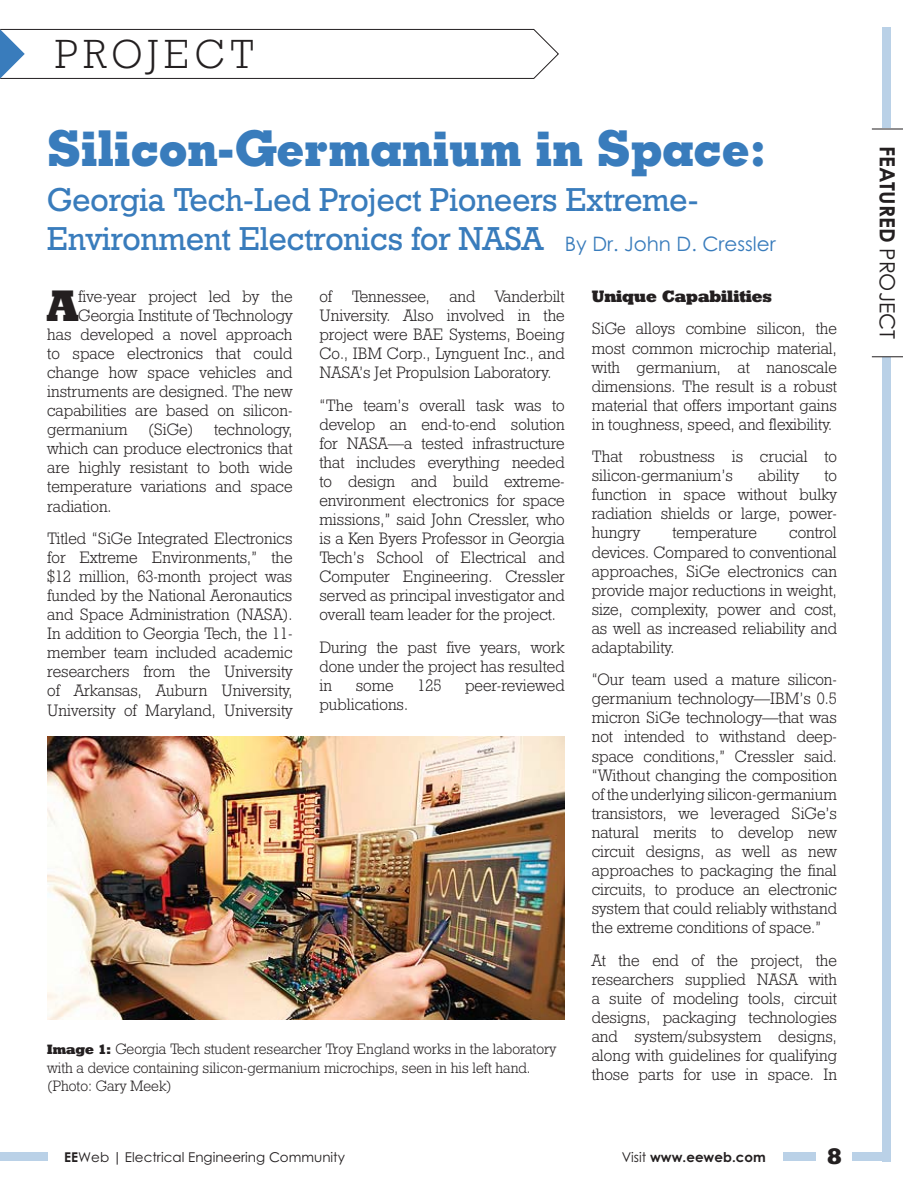
<style>
.page{position:relative;width:918px;height:1188px;background:#fff}
.page>*{position:absolute;margin:0;border:0;box-sizing:border-box;transform-origin:0 0}
.t1{font:700 49.5px "Geometric Slab 703 BT Xtra";color:#397cbc}
.t2{font:43.95px "Geometric Slab 712 BT Extra Bold A";color:#231f20}
.t3{font:40.5px "Geometric Slab 712 BT Light A";letter-spacing:.12em;color:#231f20}
.t4{font:33px/39.6px "Geometric Slab 712 BT Medium A";color:#397cbc}
.t5{font:22.5px "Geometric Slab 712 BT Extra Bold A";color:#231f20}
.t6{font:700 21px "Century Gothic";color:#231f20}
.t7{font:19.95px "Century Gothic";color:#397cbc}
.t8{font:16.5px/19px "Geometric Slab 712 BT Light A";color:#231f20;text-align:justify}
.t9{font:16.5px "Geometric Slab 712 BT Extra Bold A";color:#231f20}
.t10{font:15px/18.8px "Geometric Slab 712 BT Light A";color:#231f20}
.t11{font:13.5px "Century Gothic";color:#231f20}
.t12{font:700 13.5px "Century Gothic";color:#231f20}
.s1{font-family:"Geometric Slab 712 BT Extra Bold A";font-size:13.5px}
.s2{font-weight:700}
.s3{font-weight:400}
</style>
<div class="page">
<svg style="left:0;top:29px;width:559px;height:50px"></svg>
<div style="left:883px;top:27px;width:8px;height:1134px;background:#bad1e7"></div>
<div style="left:783px;top:1153px;width:108px;height:8px;background:#bad1e7"></div>
<div style="left:0;top:1153px;width:47px;height:8px;background:#bad1e7"></div>
<div style="left:816px;top:1143px;width:36px;height:29px;background:#fff"></div>
<div style="left:871px;top:128px;width:30px;height:228px;background:#fff"></div>
<hr style="left:872px;top:129px;width:31px;height:1px;background:#231f20">
<hr style="left:872px;top:356px;width:31px;height:1px;background:#231f20">
<img style="left:47px;top:737px;width:518px;height:283px">
<h3 class="t3" style="left:54px;top:40px;width:202px">PROJECT</h3>
<h1 class="t1" style="left:47px;top:131px;width:721px">Silicon-Germanium in Space:</h1>
<h3 class="t4" style="left:47px;top:182px;width:653px">Georgia Tech-Led Project Pioneers Extreme-<br>Environment Electronics for NASA</h3>
<h2 class="t2" style="left:47px;top:291px;width:33px">A</h2>
<p class="t8" style="left:78px;top:288px;width:216px">five-year project led by the</p>
<p class="t7" style="left:565px;top:232px;width:213px">By Dr. John D. Cressler</p>
<p class="t8" style="left:320px;top:288px;width:247px">of Tennessee, and Vanderbilt University. Also involved in the project were BAE Systems, Boeing Co., IBM Corp., Lynguent Inc., and NASA’s Jet Propulsion Laboratory.</p>
<p class="t8" style="left:320px;top:397px;width:247px">“The team’s overall task was to develop an end-to-end solution for NASA—a tested infrastructure that includes everything needed to design and build extreme&shy;environment electronics for space missions,” said John Cressler, who is a Ken Byers Professor in Georgia Tech’s School of Electrical and Computer Engineering. Cressler served as principal investigator and overall team leader for the project.</p>
<p class="t8" style="left:320px;top:639px;width:247px">During the past five years, work done under the project has resulted in</p>
<p class="t9" style="left:592px;top:291px;width:182px">Unique Capabilities</p>
<p class="t8" style="left:592px;top:321px;width:247px">SiGe alloys combine silicon, the most common microchip material, with germanium, at nanoscale dimensions. The result is a robust material that offers important gains in toughness, speed, and flexibility.</p>
<p class="t8" style="left:592px;top:448px;width:247px">That robustness is crucial to silicon-germanium’s</p>
<p class="t8" style="left:78px;top:307px;width:216px">Georgia Institute of Technology</p>
<p class="t8" style="left:47px;top:326px;width:247px">has developed a novel approach</p>
<p class="t8" style="left:47px;top:345px;width:247px">to space electronics that could</p>
<p class="t8" style="left:47px;top:364px;width:247px">change how space vehicles and</p>
<p class="t8" style="left:47px;top:383px;width:247px">instruments are designed. The new</p>
<p class="t8" style="left:47px;top:402px;width:247px">capabilities are based on silicon-</p>
<p class="t8" style="left:47px;top:422px;width:82px">germanium</p>
<p class="t8" style="left:148px;top:422px;width:47px">(SiGe)</p>
<p class="t8" style="left:47px;top:422px;width:247px;text-indent:167px">technology, which can produce electronics that are highly resistant to both wide temperature variations and space radiation.</p>
<p class="t8" style="left:47px;top:530px;width:247px">Titled “SiGe Integrated Electronics for Extreme Environments,” the $12 million, 63-month project was funded by the National Aeronautics and Space Administration (NASA).<br>In addition to Georgia Tech, the 11- member team included academic researchers from the University of Arkansas, Auburn University, University of Maryland, University</p>
<p class="t8" style="left:758px;top:468px;width:42px">ability</p>
<p class="t8" style="left:592px;top:468px;width:247px;text-indent:233px">to function in space without bulky radiation shields or large, power&shy;hungry</p>
<p class="t8" style="left:592px;top:525px;width:247px;text-indent:198px">control devices. Compared to conventional approaches, SiGe electronics can provide major reductions in weight, size, complexity, power and cost, as well as increased reliability and adaptability.</p>
<p class="t8" style="left:592px;top:672px;width:247px">“Our team used a mature silicon&shy;germanium technology—IBM’s 0.5 micron SiGe technology—that was not intended to withstand deep&shy;space conditions,” Cressler said. “Without changing the composition of the underlying silicon-germanium transistors, we leveraged SiGe’s natural merits to develop new circuit designs, as well as new approaches to packaging the final circuits, to produce an electronic system that could reliably withstand the extreme conditions of space.”</p>
<p class="t8" style="left:592px;top:952px;width:247px">At the end of the project, the researchers supplied NASA with a suite of modeling tools, circuit designs, packaging technologies and system/subsystem designs, along with guidelines for qualifying those parts for use in space. In</p>
<p class="t8" style="left:672px;top:525px;width:86px">temperature</p>
<p class="t8" style="left:356px;top:677px;width:39px">some</p>
<p class="t8" style="left:417px;top:677px;width:26px">125</p>
<p class="t8" style="left:465px;top:677px;width:101px">peer-reviewed</p>
<p class="t8" style="left:320px;top:696px;width:90px">publications.</p>
<p class="t10" style="left:47px;top:1040px;width:510px"><span class="s1">Image 1:</span> Georgia Tech student researcher Troy England works in the laboratory with a device containing silicon-germanium microchips, seen in his left hand. (Photo: Gary Meek)</p>
<p class="t11" style="left:64px;top:1149px;width:282px"><span class="s2">EE</span>Web | Electrical Engineering Community</p>
<p class="t12" style="left:622px;top:1149px;width:145px"><span class="s3">Visit</span> www.eeweb.com</p>
<h3 class="t5" style="left:828px;top:1149px;width:16px">8</h3>
<p class="t6" style="left:899px;top:146px;width:195px;rotate:90deg">FEATURED <span class="s3">PROJECT</span></p>
</div>
